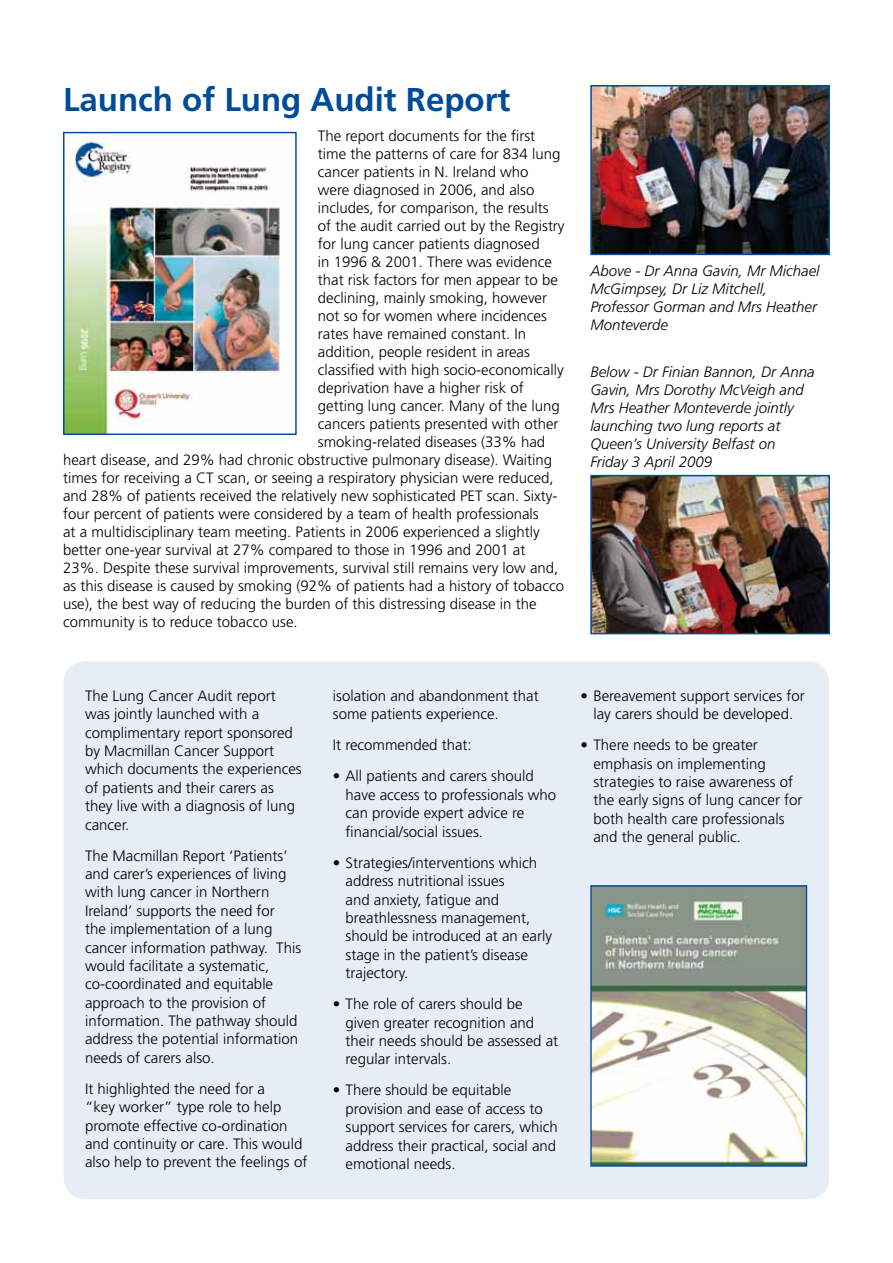
<style>
.page{position:relative;width:893px;height:1263px;background:#fff}
.page>*{position:absolute;margin:0;border:0;box-sizing:border-box;transform-origin:0 0}
.t1{font:700 33px "Frutiger LT";color:#004c99}
.t2{font:300 15px/18.3px "Frutiger LT";color:#000}
.t3{font:italic 300 15px/18px "Frutiger LT";color:#000}
</style>
<div class="page">
<div style="left:64px;top:661px;width:765px;height:538px;background:#e6edf5;border-radius:21px"></div>
<img style="left:65px;top:140px;width:219px;height:293px">
<div style="left:63px;top:132px;width:234px;height:303px;border:1px solid #004c99"></div>
<img style="left:593px;top:88px;width:234px;height:164px">
<div style="left:590px;top:85px;width:240px;height:170px;border:2px solid #004c99"></div>
<img style="left:593px;top:478px;width:234px;height:153px">
<div style="left:590px;top:475px;width:240px;height:159px;border:2px solid #004c99"></div>
<img style="left:592px;top:887px;width:213px;height:278px">
<div style="left:590px;top:885px;width:217px;height:282px;border:1px solid #004c99"></div>
<h1 class="t1" style="left:63px;top:80px;width:449px">Launch of Lung Audit Report</h1>
<p class="t2" style="left:318px;top:127px;width:219px">The report documents for the first</p>
<p class="t2" style="left:318px;top:145px;width:244px">time the patterns of care for 834 lung</p>
<p class="t2" style="left:318px;top:163px;width:212px">cancer patients in N. Ireland who</p>
<p class="t2" style="left:318px;top:181px;width:218px">were diagnosed in 2006, and also</p>
<p class="t2" style="left:318px;top:199px;width:232px">includes, for comparison, the results</p>
<p class="t2" style="left:318px;top:217px;width:248px">of the audit carried out by the Registry</p>
<p class="t2" style="left:318px;top:235px;width:223px">for lung cancer patients diagnosed</p>
<p class="t2" style="left:318px;top:253px;width:235px">in 1996 &amp; 2001. There was evidence</p>
<p class="t2" style="left:318px;top:271px;width:242px">that risk factors for men appear to be</p>
<p class="t2" style="left:318px;top:289px;width:231px">declining, mainly smoking, however</p>
<p class="t2" style="left:318px;top:307px;width:230px">not so for women where incidences</p>
<p class="t2" style="left:318px;top:325px;width:210px">rates have remained constant. In</p>
<p class="t2" style="left:318px;top:343px;width:214px">addition, people resident in areas</p>
<p class="t2" style="left:318px;top:361px;width:247px">classified with high socio-economically</p>
<p class="t2" style="left:318px;top:379px;width:207px">deprivation have a higher risk of</p>
<p class="t2" style="left:318px;top:397px;width:244px">getting lung cancer. Many of the lung</p>
<p class="t2" style="left:318px;top:415px;width:242px">cancers patients presented with other</p>
<p class="t2" style="left:318px;top:433px;width:229px">smoking-related diseases (33% had</p>
<p class="t2" style="left:63px;top:451px;width:491px">heart disease, and 29% had chronic obstructive pulmonary disease). Waiting</p>
<p class="t2" style="left:63px;top:469px;width:492px">times for receiving a CT scan, or seeing a respiratory physician were reduced,</p>
<p class="t2" style="left:63px;top:487px;width:496px">and 28% of patients received the relatively new sophisticated PET scan. Sixty-</p>
<p class="t2" style="left:63px;top:505px;width:477px">four percent of patients were considered by a team of health professionals</p>
<p class="t2" style="left:63px;top:523px;width:478px">at a multidisciplinary team meeting. Patients in 2006 experienced a slightly</p>
<p class="t2" style="left:63px;top:541px;width:464px">better one-year survival at 27% compared to those in 1996 and 2001 at</p>
<p class="t2" style="left:63px;top:559px;width:497px">23%. Despite these survival improvements, survival still remains very low and,</p>
<p class="t2" style="left:63px;top:577px;width:502px">as this disease is caused by smoking (92% of patients had a history of tobacco</p>
<p class="t2" style="left:63px;top:595px;width:475px">use), the best way of reducing the burden of this distressing disease in the</p>
<p class="t2" style="left:63px;top:613px;width:236px">community is to reduce tobacco use.</p>
<p class="t3" style="left:590px;top:262px;width:231px">Above - Dr Anna Gavin, Mr Michael<br>McGimpsey, Dr Liz Mitchell,<br>Professor Gorman and Mrs Heather<br>Monteverde</p>
<p class="t3" style="left:590px;top:363px;width:226px">Below - Dr Finian Bannon, Dr Anna<br>Gavin, Mrs Dorothy McVeigh and<br>Mrs Heather Monteverde jointly launching two lung reports at<br>Queen’s University Belfast on<br>Friday 3 April 2009</p>
<p class="t2" style="left:85px;top:687px;width:218px">The Lung Cancer Audit report was jointly launched with a complimentary report sponsored by Macmillan Cancer Support which documents the experiences of patients and their carers as they live with a diagnosis of lung cancer.</p>
<p class="t2" style="left:85px;top:846px;width:218px">The Macmillan Report ‘Patients’ and carer’s experiences of living with lung cancer in Northern<br>Ireland’ supports the need for<br>the implementation of a lung cancer information pathway. This would facilitate a systematic, co-coordinated and equitable approach to the provision of information. The pathway should address the potential information needs of carers also.</p>
<p class="t2" style="left:85px;top:1080px;width:224px">It highlighted the need for a<br>“key worker” type role to help promote effective co-ordination and continuity or care. This would also help to prevent the feelings of</p>
<p class="t2" style="left:333px;top:687px;width:207px">isolation and abandonment that some patients experience.</p>
<p class="t2" style="left:333px;top:736px;width:140px">It recommended that:</p>
<p class="t2" style="left:346px;top:767px;width:212px;text-indent:-13px">• All patients and carers should have access to professionals who can provide expert advice re financial/social issues.</p>
<p class="t2" style="left:346px;top:854px;width:208px;text-indent:-13px">• Strategies/interventions which address nutritional issues<br>and anxiety, fatigue and breathlessness management, should be introduced at an early stage in the patient’s disease trajectory.</p>
<p class="t2" style="left:346px;top:995px;width:214px;text-indent:-13px">• The role of carers should be given greater recognition and their needs should be assessed at regular intervals.</p>
<p class="t2" style="left:346px;top:1081px;width:214px;text-indent:-13px">• There should be equitable provision and ease of access to support services for carers, which address their practical, social and emotional needs.</p>
<p class="t2" style="left:581px;top:687px;width:226px;text-align:center">• Bereavement support services for lay carers should be developed.</p>
<p class="t2" style="left:593px;top:736px;width:211px;text-indent:-13px">• There needs to be greater emphasis on implementing strategies to raise awareness of the early signs of lung cancer for both health care professionals and the general public.</p>
</div>
